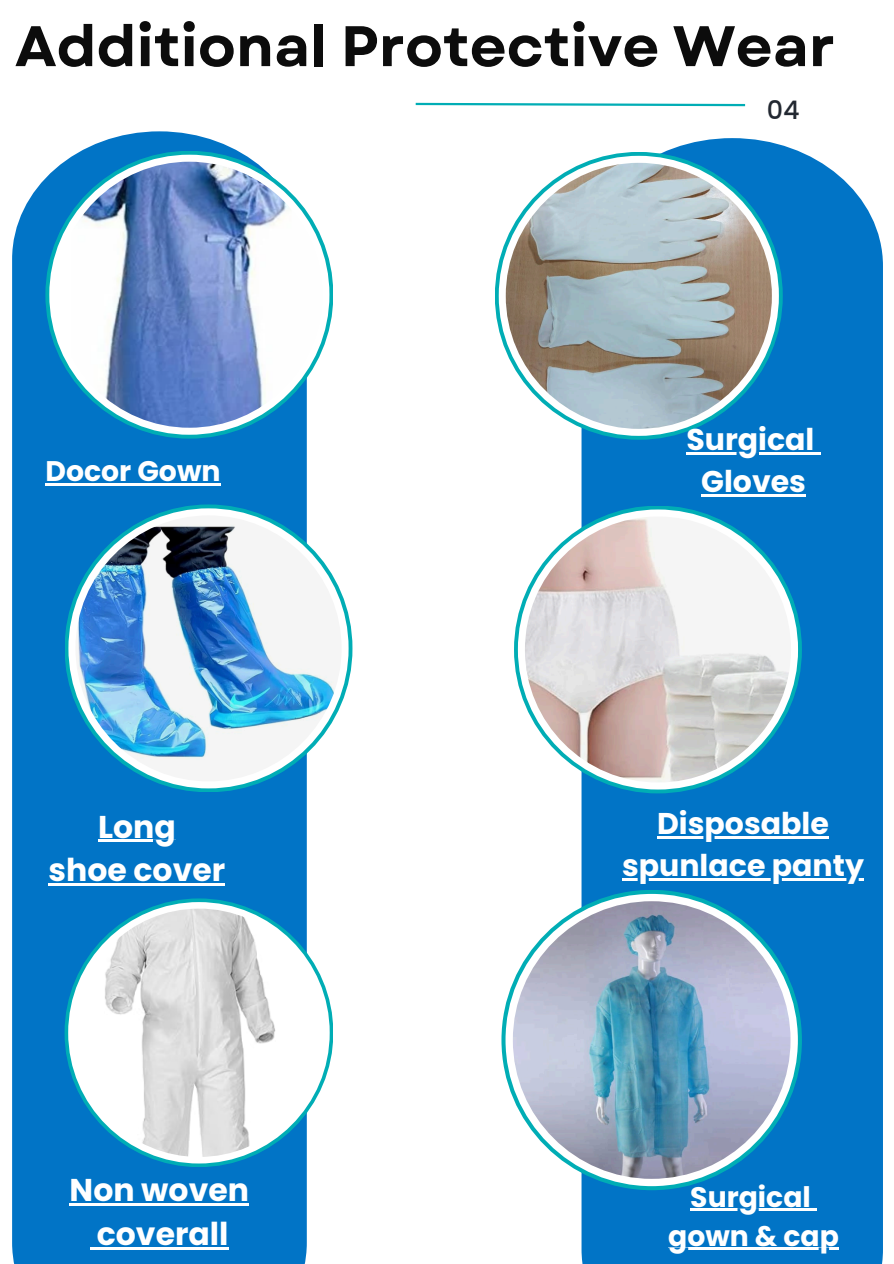
<style>
.page{position:relative;width:894px;height:1264px;background:#fff}
.page>*{position:absolute;margin:0;border:0;box-sizing:border-box;transform-origin:0 0}
.t1{font:700 57px "Garet";color:#0c0c0c}
.t2{font:700 31.5px/43.8px "Poppins";color:#fff;text-align:center}
.t3{font:700 30px/41.7px "Poppins";color:#fff;text-align:center}
.t4{font:700 28.35px "Poppins";color:#fff}
.t5{font:700 28.2px "Poppins";color:#fff}
.t6{font:500 25.5px "Poppins";color:#222831}
</style>
<div class="page">
<div style="left:12px;top:131px;width:295px;height:1132px;background:#0174c6"></div>
<svg style="left:65px;top:898px;width:268px;height:269px;background:#15b1bb"></svg>
<div style="left:68px;top:902px;width:261px;height:261px;background:#fff;border-radius:50%"></div>
<img style="left:75px;top:908px;width:248px;height:248px;border-radius:50%">
<svg style="left:415px;top:102px;width:331px;height:5px"></svg>
<hr style="left:45px;top:483px;width:175px;height:2px;background:#fff">
<hr style="left:98px;top:839px;width:78px;height:3px;background:#fff">
<hr style="left:49px;top:883px;width:176px;height:3px;background:#fff">
<hr style="left:70px;top:1203px;width:179px;height:2px;background:#fff">
<svg style="left:90px;top:1247px;width:7px;height:2px"></svg>
<hr style="left:97px;top:1247px;width:131px;height:2px;background:#fff">
<svg style="left:65px;top:504px;width:287px;height:288px;background:#10b0ba"></svg>
<div style="left:68px;top:508px;width:280px;height:280px;background:#fff;border-radius:50%"></div>
<img style="left:75px;top:515px;width:266px;height:266px;border-radius:50%">
<svg style="left:45px;top:151px;width:288px;height:287px;background:#0dafb9"></svg>
<div style="left:49px;top:155px;width:280px;height:280px;background:#fff;border-radius:50%"></div>
<img style="left:56px;top:162px;width:266px;height:266px;border-radius:50%">
<div style="left:581px;top:138px;width:301px;height:1125px;background:#0174c6"></div>
<svg style="left:501px;top:889px;width:300px;height:301px;background:#1bb3bd"></svg>
<svg style="left:505px;top:893px;width:292px;height:293px"></svg>
<img style="left:512px;top:901px;width:278px;height:277px;border-radius:50%">
<svg style="left:514px;top:505px;width:287px;height:288px;background:#1eb4be"></svg>
<div style="left:517px;top:509px;width:280px;height:280px;background:#fff;border-radius:50%"></div>
<img style="left:524px;top:516px;width:266px;height:266px;border-radius:50%">
<svg style="left:494px;top:152px;width:288px;height:288px;background:#25b8bf"></svg>
<div style="left:498px;top:156px;width:280px;height:280px;background:#fff;border-radius:50%"></div>
<img style="left:505px;top:163px;width:266px;height:266px;border-radius:50%">
<hr style="left:690px;top:1208px;width:120px;height:2px;background:#fff">
<svg style="left:810px;top:1208px;width:6px;height:2px"></svg>
<hr style="left:668px;top:1247px;width:170px;height:2px;background:#fff">
<hr style="left:657px;top:836px;width:171px;height:2px;background:#fff">
<hr style="left:622px;top:878px;width:241px;height:2px;background:#fff">
<hr style="left:686px;top:452px;width:128px;height:3px;background:#fff">
<svg style="left:814px;top:452px;width:6px;height:3px"></svg>
<hr style="left:701px;top:494px;width:104px;height:2px;background:#fff">
<p class="t1" style="left:15px;top:5px;width:821px">Additional Protective Wear</p>
<h3 class="t4" style="left:45px;top:451px;width:177px">Docor Gown</h3>
<p class="t2" style="left:49px;top:804px;width:178px">Long<br>shoe cover</p>
<p class="t2" style="left:70px;top:1168px;width:181px">Non woven coverall</p>
<p class="t6" style="left:766px;top:92px;width:34px">04</p>
<p class="t3" style="left:686px;top:419px;width:130px">Surgical<br>Gloves</p>
<p class="t3" style="left:657px;top:803px;width:173px">Disposable</p>
<h3 class="t3" style="left:622px;top:844px;width:243px">spunlace panty</h3>
<h2 class="t5" style="left:690px;top:1176px;width:122px">Surgical</h2>
<p class="t5" style="left:668px;top:1216px;width:172px">gown &amp; cap</p>
</div>
